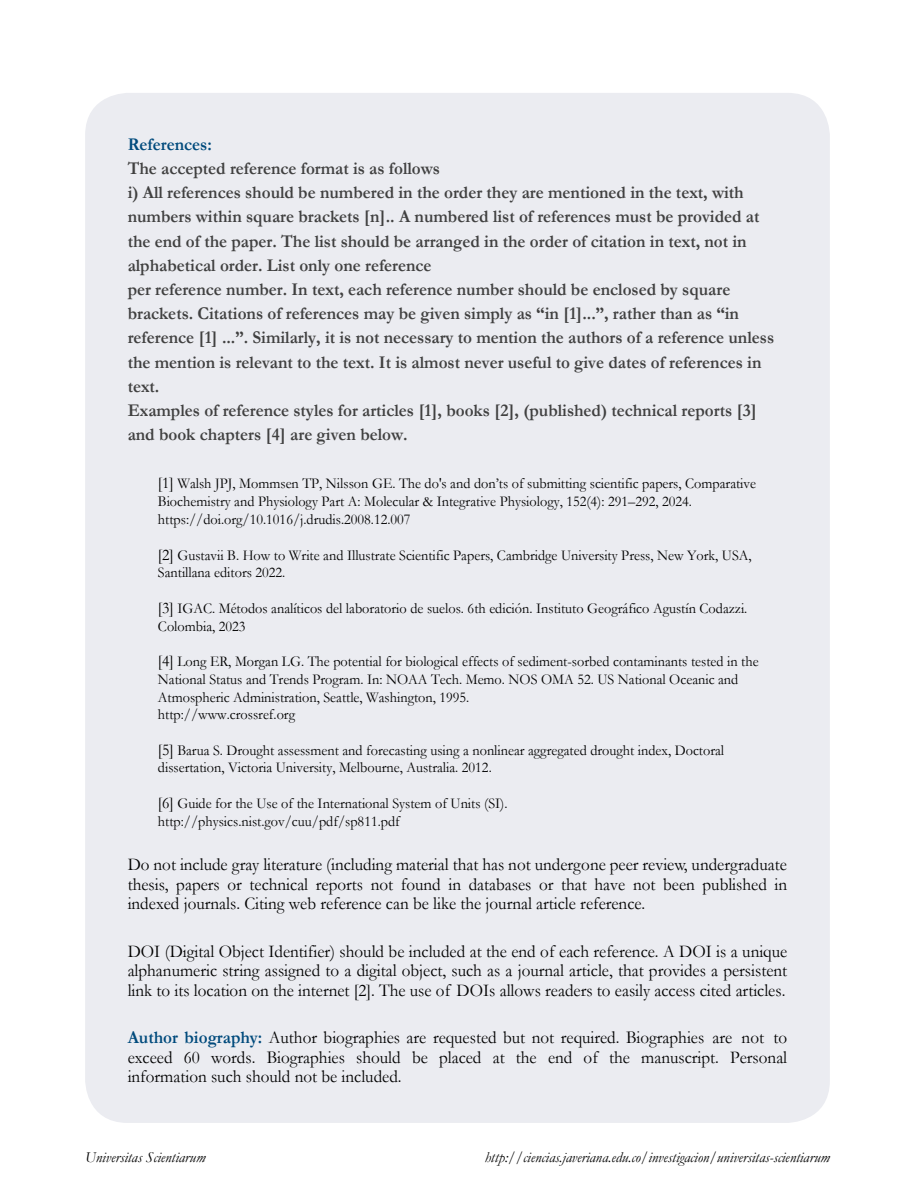
<style>
.page{position:relative;width:915px;height:1191px;background:#fff}
.page>*{position:absolute;margin:0;border:0;box-sizing:border-box;transform-origin:0 0}
.t1{font:700 18px/24.2px "Garamond";color:#404040;scale:.95 1}
.t2{font:18px/19.5px "Garamond";color:#000;text-align:justify;scale:.95 1}
.t3{font:15px/17.7px "Garamond";color:#000;scale:.95 1}
.t4{font:italic 15px "Garamond";color:#000}
.s1{color:#004a7c}
.s2{font-size:16.5px}
.s3{font-weight:700;color:#004a7c}
</style>
<div class="page">
<div style="left:85px;top:93px;width:744px;height:1030px;background:#ebecf1;border-radius:43px"></div>
<p class="t1" style="left:128px;top:132px;width:681px"><span class="s1">R</span><span class="s1">eferences:<br></span>The accepted reference format is as follows<br>i) All references should be numbered in the order they are mentioned in the text, with numbers within square brackets [n].. A numbered list of references must be provided at the end of the paper. The list should be arranged in the order of citation in text, not in alphabetical order. List only one reference<br>per reference number. In text, each reference number should be enclosed by square brackets. Citations of references may be given simply as “in [1]...”, rather than as “in reference [1] ...”. Similarly, it is not necessary to mention the authors of a reference unless the mention is relevant to the text. It is almost never useful to give dates of references in text.<br>Examples of reference styles for articles [1], books [2], (published) technical reports [3] and book chapters [4] are given below.</p>
<p class="t3" style="left:158px;top:474px;width:631px"><span class="s2">[1]</span> Walsh JPJ, Mommsen TP, Nilsson GE. The do's and don’ts of submitting scientific papers, Comparative<br>Biochemistry and Physiology Part A: Molecular &amp; Integrative Physiology, 152(4): 291–292, 2024. https://doi.org/10.1016/j.drudis.2008.12.007</p>
<p class="t3" style="left:158px;top:545px;width:626px"><span class="s2">[2]</span> Gustavii B. How to Write and Illustrate Scientific Papers, Cambridge University Press, New York, USA,<br>Santillana editors 2022.</p>
<p class="t3" style="left:158px;top:599px;width:621px"><span class="s2">[3]</span> IGAC. Métodos analíticos del laboratorio de suelos. 6th edición. Instituto Geográfico Agustín Codazzi.<br>Colombia, 2023</p>
<p class="t3" style="left:158px;top:652px;width:633px"><span class="s2">[4]</span> Long ER, Morgan LG. The potential for biological effects of sediment-sorbed contaminants tested in the National Status and Trends Program. In: NOAA Tech. Memo. NOS OMA 52. US National Oceanic and Atmospheric Administration, Seattle, Washington, 1995.<br>http://www.crossref.org</p>
<p class="t3" style="left:158px;top:740px;width:597px"><span class="s2">[5]</span> Barua S. Drought assessment and forecasting using a nonlinear aggregated drought index, Doctoral dissertation, Victoria University, Melbourne, Australia. 2012.</p>
<p class="t3" style="left:158px;top:794px;width:369px"><span class="s2">[6]</span> Guide for the Use of the International System of Units (SI). http://physics.nist.gov/cuu/pdf/sp811.pdf</p>
<p class="t2" style="left:128px;top:854px;width:695px">Do not include gray literature (including material that has not undergone peer review, undergraduate thesis, papers or technical reports not found in databases or that have not been published in indexed journals. Citing web reference can be like the journal article reference.</p>
<p class="t2" style="left:128px;top:940px;width:695px">DOI (Digital Object Identifier) should be included at the end of each reference. A DOI is a unique alphanumeric string assigned to a digital object, such as a journal article, that provides a persistent link to its location on the internet [2]. The use of DOIs allows readers to easily access cited articles.</p>
<p class="t2" style="left:128px;top:1027px;width:695px"><span class="s3">Author biography</span><span class="s3">:</span> Author biographies are requested but not required. Biographies are not to exceed 60 words. Biographies should be placed at the end of the manuscript. Personal information such should not be included.</p>
<p class="t4" style="left:85px;top:1146px;width:122px">Universitas Scientiarum</p>
<p class="t4" style="left:484px;top:1146px;width:346px">http://ciencias.javeriana.edu.co/investigacion/universitas-scientiarum</p>
</div>
